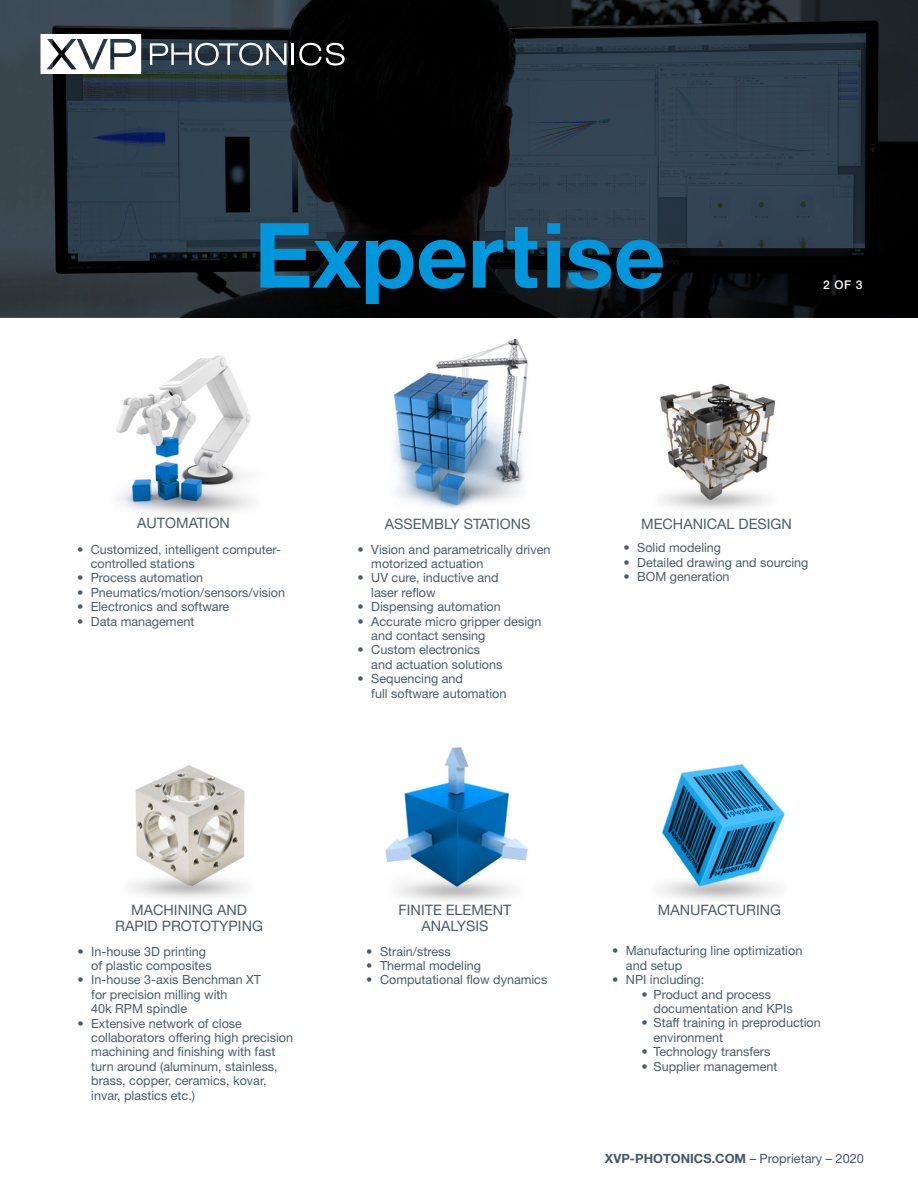
<style>
.page{position:relative;width:918px;height:1188px;background:#fff}
.page>*{position:absolute;margin:0;border:0;box-sizing:border-box;transform-origin:0 0}
.t1{font:700 90.15px "Helvetica Neue LT Std";color:#0096db}
.t2{font:14.4px "Helvetica Neue LT Std";color:#4b5d69}
.t3{font:700 12.75px "Helvetica Neue LT Std";color:#475865}
.t4{font:12.6px/14.4px "Helvetica Neue LT Std";color:#4b5d69}
.t5{font:500 12px "Helvetica Neue LT Std";color:#fff}
.s1{font-weight:400}
</style>
<div class="page">
<img style="left:393px;top:338px;width:135px;height:171px">
<img style="left:660px;top:383px;width:116px;height:126px">
<img style="left:116px;top:355px;width:137px;height:158px">
<img style="left:130px;top:765px;width:116px;height:133px">
<img style="left:385px;top:747px;width:143px;height:154px">
<img style="left:658px;top:764px;width:127px;height:136px">
<svg style="left:0;top:0;width:918px;height:318px"></svg>
<svg style="left:40px;top:34px;width:101px;height:40px"></svg>
<svg style="left:150px;top:43px;width:137px;height:23px"></svg>
<hr style="left:292px;top:43px;width:2px;height:22px;background:#fff">
<svg style="left:299px;top:43px;width:46px;height:23px"></svg>
<p class="t1" style="left:254px;top:200px;width:413px">Expertise</p>
<p class="t5" style="left:823px;top:278px;width:41px">2 OF 3</p>
<p class="t2" style="left:137px;top:515px;width:94px">AUTOMATION</p>
<p class="t4" style="left:77px;top:542px;width:206px">• Customized, intelligent computer-</p>
<p class="t4" style="left:91px;top:556px;width:105px">controlled stations</p>
<p class="t4" style="left:77px;top:570px;width:128px">• Process automation</p>
<p class="t4" style="left:77px;top:585px;width:210px">• Pneumatics/motion/sensors/vision</p>
<p class="t4" style="left:77px;top:599px;width:154px">• Electronics and software</p>
<p class="t4" style="left:77px;top:614px;width:119px">• Data management</p>
<p class="t2" style="left:385px;top:516px;width:147px">ASSEMBLY STATIONS</p>
<p class="t2" style="left:641px;top:515px;width:152px">MECHANICAL DESIGN</p>
<p class="t4" style="left:358px;top:542px;width:195px">• Vision and parametrically driven</p>
<p class="t4" style="left:371px;top:556px;width:114px">motorized actuation</p>
<p class="t4" style="left:371px;top:570px;width:129px;text-indent:-14px">• UV cure, inductive and laser reflow</p>
<p class="t4" style="left:358px;top:599px;width:145px">• Dispensing automation</p>
<p class="t4" style="left:371px;top:614px;width:172px;text-indent:-14px">• Accurate micro gripper design and contact sensing</p>
<p class="t4" style="left:371px;top:642px;width:133px;text-indent:-14px">• Custom electronics and actuation solutions</p>
<p class="t4" style="left:371px;top:671px;width:137px;text-indent:-14px">• Sequencing and<br>full software automation</p>
<p class="t4" style="left:623px;top:540px;width:99px">• Solid modeling</p>
<p class="t4" style="left:623px;top:555px;width:187px">• Detailed drawing and sourcing</p>
<p class="t4" style="left:623px;top:569px;width:108px">• BOM generation</p>
<p class="t2" style="left:131px;top:901px;width:117px">MACHINING AND</p>
<p class="t2" style="left:115px;top:917px;width:149px">RAPID PROTOTYPING</p>
<p class="t4" style="left:91px;top:944px;width:122px;text-indent:-14px">• In-house 3D printing of plastic composites</p>
<p class="t4" style="left:91px;top:973px;width:171px;text-indent:-14px">• In-house 3-axis Benchman XT for precision milling with<br>40k RPM spindle</p>
<p class="t4" style="left:91px;top:1016px;width:203px;text-indent:-14px">• Extensive network of close collaborators offering high precision machining and finishing with fast turn around (aluminum, stainless, brass, copper, ceramics, kovar, invar, plastics etc.)</p>
<p class="t2" style="left:399px;top:901px;width:114px">FINITE ELEMENT</p>
<p class="t2" style="left:421px;top:917px;width:69px">ANALYSIS</p>
<p class="t4" style="left:366px;top:944px;width:86px">• Strain/stress</p>
<p class="t4" style="left:366px;top:958px;width:116px">• Thermal modeling</p>
<p class="t4" style="left:366px;top:972px;width:183px">• Computational flow dynamics</p>
<p class="t2" style="left:658px;top:901px;width:125px">MANUFACTURING</p>
<p class="t4" style="left:626px;top:944px;width:178px;text-indent:-14px">• Manufacturing line optimization and setup</p>
<p class="t4" style="left:612px;top:972px;width:94px">• NPI including:</p>
<p class="t4" style="left:642px;top:987px;width:131px">• Product and process</p>
<p class="t4" style="left:654px;top:1001px;width:141px">documentation and KPIs</p>
<p class="t4" style="left:654px;top:1016px;width:169px;text-indent:-12px">• Staff training in preproduction environment</p>
<p class="t4" style="left:642px;top:1044px;width:130px">• Technology transfers</p>
<p class="t4" style="left:642px;top:1059px;width:137px">• Supplier management</p>
<p class="t3" style="left:605px;top:1150px;width:261px">XVP-PHOTONICS.COM <span class="s1">– Proprietary – 2020</span></p>
</div>
